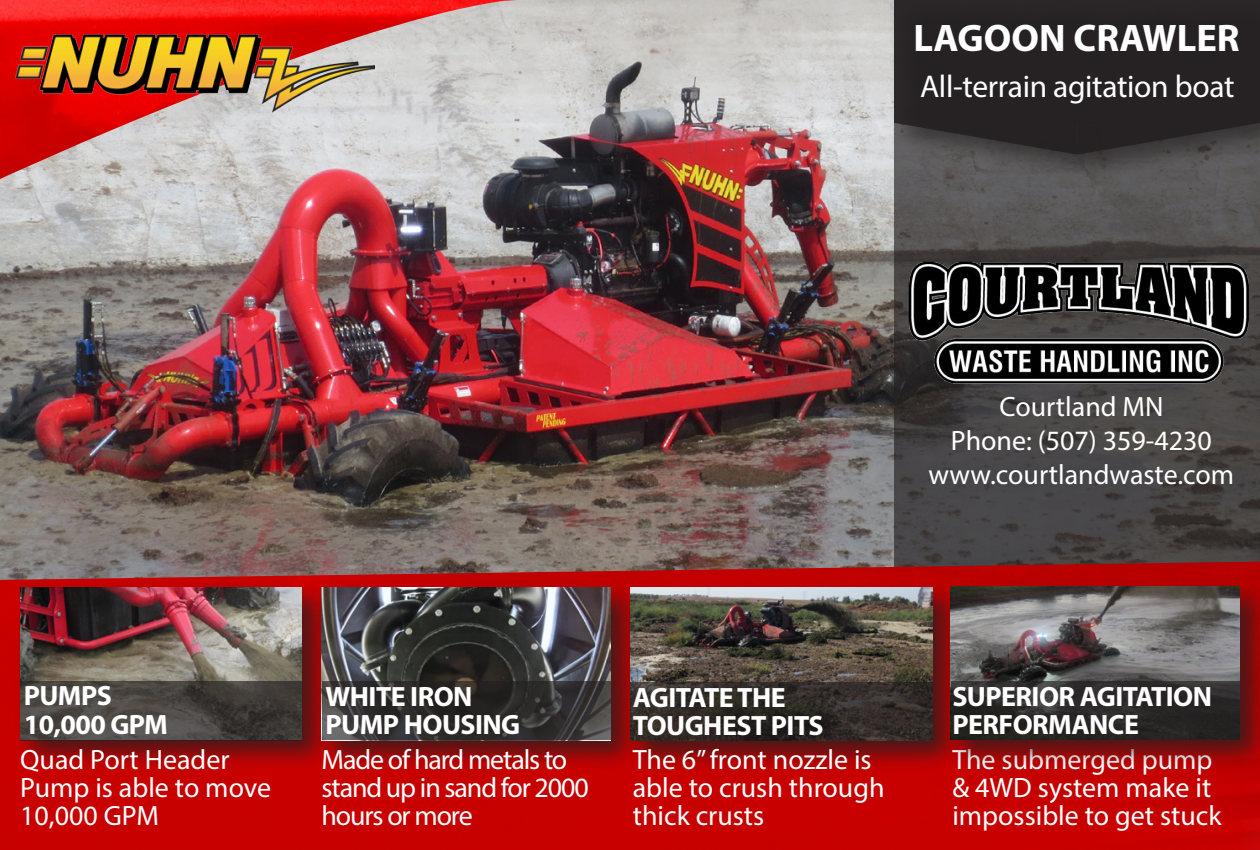
<style>
.page{position:relative;width:1260px;height:850px;background:#fff}
.page>*{position:absolute;margin:0;border:0;box-sizing:border-box;transform-origin:0 0}
.t1{font:700 38.5px "Myriad Pro";color:#fff}
.t2{font:31.5px "Myriad Pro";letter-spacing:-.01em;color:#fff}
.t3{font:28px/28px "Myriad Pro";color:#fff}
.t4{font:700 28px/28px "Myriad Pro";letter-spacing:-.02em;color:#fff}
.t5{font:28px/28px "Myriad Pro";letter-spacing:-.04em;color:#fff}
</style>
<div class="page">
<img style="left:0;top:0;width:895px;height:561px">
<img style="left:0;top:0;width:518px;height:179px">
<svg style="left:895px;top:185px;width:365px;height:376px;background:#4a4747"></svg>
<img style="left:0;top:561px;width:1260px;height:288px">
<div style="left:14px;top:580px;width:320px;height:190px;background:#231f20;opacity:.75"></div>
<img style="left:21px;top:587px;width:281px;height:93px">
<div style="left:623px;top:580px;width:340px;height:192px;background:#231f20;opacity:.75"></div>
<img style="left:641px;top:587px;width:291px;height:94px">
<svg style="left:641px;top:681px;width:291px;height:59px;background:#302a26"></svg>
<svg style="left:21px;top:680px;width:281px;height:60px;background:#494541"></svg>
<img style="left:15px;top:35px;width:360px;height:77px">
<div style="left:315px;top:580px;width:326px;height:191px;background:#231f20;opacity:.75"></div>
<img style="left:322px;top:587px;width:289px;height:94px">
<svg style="left:322px;top:681px;width:289px;height:59px;background:#343231"></svg>
<div style="left:888px;top:0;width:372px;height:185px;background:#231f20;opacity:.75"></div>
<div style="left:895px;top:0;width:365px;height:123px;background:#231f20"></div>
<svg style="left:895px;top:123px;width:365px;height:32px;background:#373435"></svg>
<div style="left:944px;top:579px;width:316px;height:191px;background:#231f20;opacity:.75"></div>
<img style="left:951px;top:586px;width:288px;height:94px">
<svg style="left:951px;top:680px;width:288px;height:59px;background:#2b2928"></svg>
<img style="left:895px;top:235px;width:365px;height:154px">
<p class="t1" style="left:913px;top:13px;width:328px">LAGOON CRAWLER</p>
<p class="t2" style="left:920px;top:67px;width:316px">All-terrain agitation boat</p>
<p class="t4" style="left:24px;top:681px;width:90px">PUMPS</p>
<p class="t4" style="left:24px;top:709px;width:146px">10,000 GPM</p>
<p class="t4" style="left:326px;top:681px;width:148px">WHITE IRON</p>
<p class="t4" style="left:326px;top:709px;width:196px">PUMP HOUSING</p>
<p class="t4" style="left:633px;top:682px;width:154px">AGITATE THE</p>
<p class="t4" style="left:633px;top:710px;width:192px">TOUGHEST PITS</p>
<p class="t3" style="left:999px;top:392px;width:166px">Courtland MN</p>
<p class="t3" style="left:951px;top:426px;width:263px">Phone: (507) 359-4230</p>
<p class="t3" style="left:929px;top:459px;width:307px">www.courtlandwaste.com</p>
<p class="t4" style="left:952px;top:681px;width:261px">SUPERIOR AGITATION<br>PERFORMANCE</p>
<p class="t3" style="left:20px;top:744px;width:252px">Quad Port Header<br>Pump is able to move<br>10,000 GPM</p>
<p class="t3" style="left:952px;top:745px;width:271px">The submerged pump &amp; 4WD system make it impossible to get stuck</p>
<p class="t5" style="left:322px;top:745px;width:269px">Made of hard metals to stand up in sand for 2000 hours or more</p>
<p class="t3" style="left:633px;top:745px;width:253px">The 6” front nozzle is able to crush through thick crusts</p>
</div>
